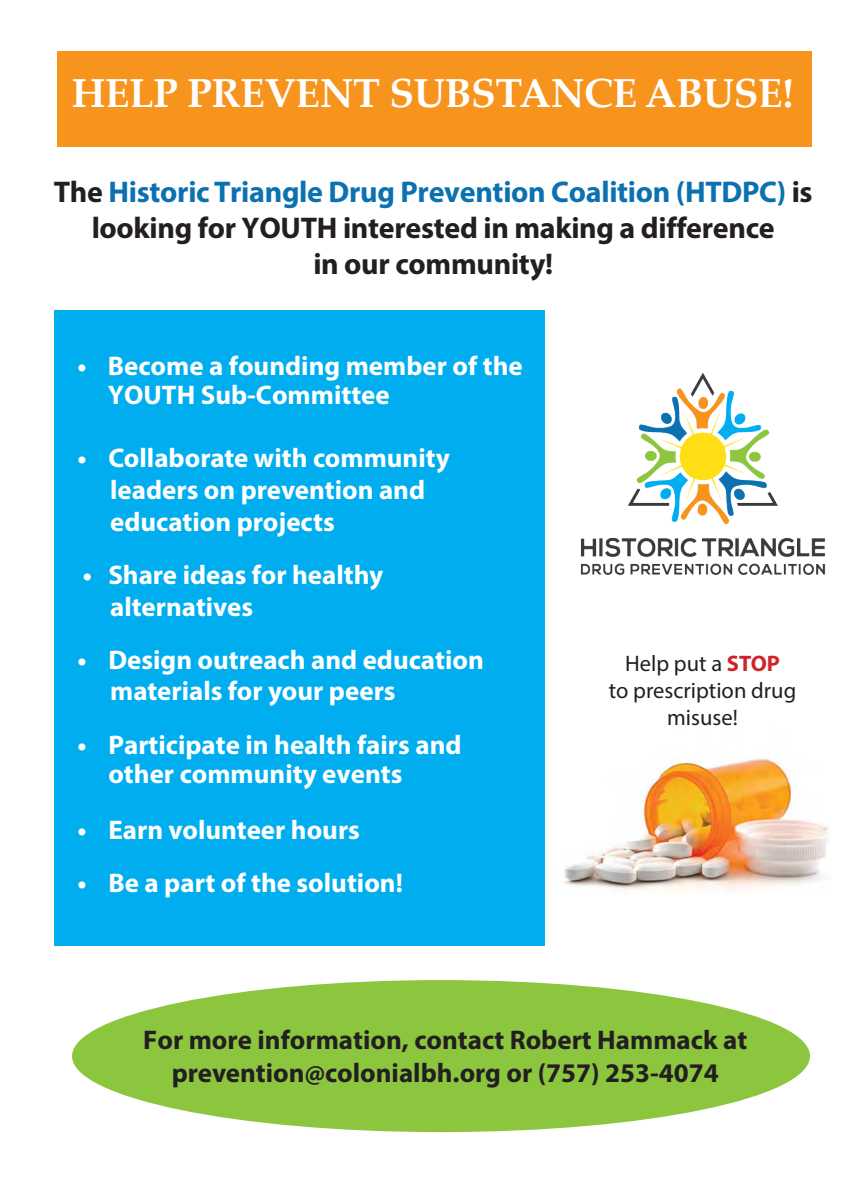
<style>
.page{position:relative;width:864px;height:1188px;background:#fff}
.page>*{position:absolute;margin:0;border:0;box-sizing:border-box;transform-origin:0 0}
.t1{font:700 40.5px "Palatino Linotype";letter-spacing:-.01em;color:#fff}
.t2{font:700 30px/36px "Myriad Pro";letter-spacing:-.01em;color:#231f20;text-align:center}
.t3{font:700 27px/29.8px "Myriad Pro";color:#fff}
.t4{font:700 27px/32.4px "Myriad Pro";color:#231f20;text-align:center}
.t5{font:22.5px "Myriad Pro";color:#231f20}
.s1{color:#0c71b0}
.s2{font-weight:700;color:#d1232a}
</style>
<div class="page">
<img style="left:581px;top:372px;width:245px;height:204px">
<div style="left:58px;top:52px;width:754px;height:95px;background:#f7941e"></div>
<div style="left:54px;top:310px;width:490px;height:636px;background:#00aeef"></div>
<div style="left:72px;top:980px;width:738px;height:152px;background:#8cc63f;border-radius:50%"></div>
<img style="left:564px;top:758px;width:266px;height:133px">
<p class="t1" style="left:72px;top:65px;width:723px">HELP PREVENT SUBSTANCE ABUSE!</p>
<p class="t2" style="left:54px;top:173px;width:760px">The <span class="s1">Historic Triangle Drug Prevention Coalition (HTDPC)</span> is looking for YOUTH interested in making a difference<br>in our community!</p>
<p class="t3" style="left:77px;top:350px;width:11px">•</p>
<p class="t3" style="left:108px;top:350px;width:416px">Become a founding member of the<br>YOUTH Sub-Committee</p>
<p class="t3" style="left:77px;top:442px;width:374px">• Collaborate with community</p>
<p class="t3" style="left:110px;top:474px;width:317px">leaders on prevention and</p>
<p class="t3" style="left:110px;top:506px;width:226px">education projects</p>
<p class="t3" style="left:83px;top:559px;width:302px">• Share ideas for healthy</p>
<p class="t3" style="left:110px;top:592px;width:145px">alternatives</p>
<p class="t3" style="left:77px;top:644px;width:11px">•</p>
<p class="t3" style="left:108px;top:644px;width:377px;line-height:31px">Design outreach and education materials for your peers</p>
<p class="t3" style="left:77px;top:729px;width:11px">•</p>
<p class="t3" style="left:108px;top:730px;width:355px;line-height:28.5px">Participate in health fairs and other community events</p>
<p class="t3" style="left:77px;top:814px;width:284px">• Earn volunteer hours</p>
<p class="t3" style="left:77px;top:867px;width:327px">• Be a part of the solution!</p>
<p class="t5" style="left:625px;top:650px;width:156px">Help put a <span class="s2">STOP</span></p>
<p class="t5" style="left:609px;top:677px;width:189px">to prescription drug</p>
<p class="t5" style="left:667px;top:704px;width:72px">misuse!</p>
<p class="t4" style="left:143px;top:1023px;width:606px">For more information, contact Robert Hammack at prevention@colonialbh.org or (757) 253-4074</p>
</div>
